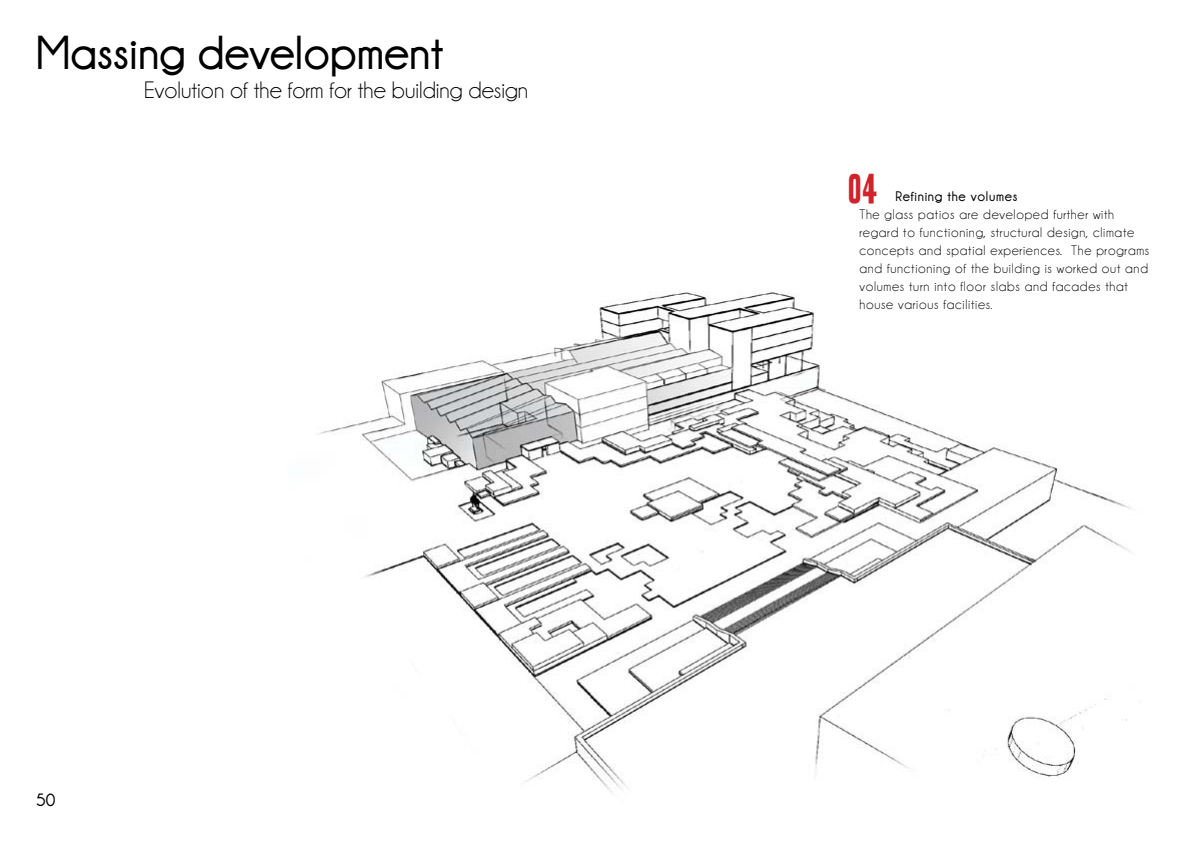
<style>
.page{position:relative;width:1191px;height:842px;background:#fff}
.page>*{position:absolute;margin:0;border:0;box-sizing:border-box;transform-origin:0 0}
.t1{font:700 48px "Champagne&Limousines";color:#000}
.t2{font:36px "Headline One HPLHS";color:#d2232a}
.t3{font:24px "Champagne&Limousines";color:#000}
.t4{font:700 18px "Champagne&Limousines";color:#000}
.t5{font:14px/18px "Champagne&Limousines";letter-spacing:.05em;color:#000}
.t6{font:700 14px "Champagne&Limousines";letter-spacing:.05em;color:#000}
</style>
<div class="page">
<img style="left:319px;top:292px;width:812px;height:501px">
<h1 class="t1" style="left:36px;top:26px;width:409px">Massing development</h1>
<h3 class="t3" style="left:144px;top:76px;width:385px">Evolution of the form for the building design</h3>
<p class="t4" style="left:36px;top:790px;width:21px">50</p>
<h2 class="t2" style="left:849px;top:172px;width:30px">04</h2>
<p class="t6" style="left:895px;top:188px;width:123px">Refining the volumes</p>
<p class="t5" style="left:859px;top:205px;width:291px">The glass patios are developed further with regard to functioning, structural design, climate concepts and spatial experiences. The programs and functioning of the building is worked out and volumes turn into floor slabs and facades that house various facilities.</p>
</div>
